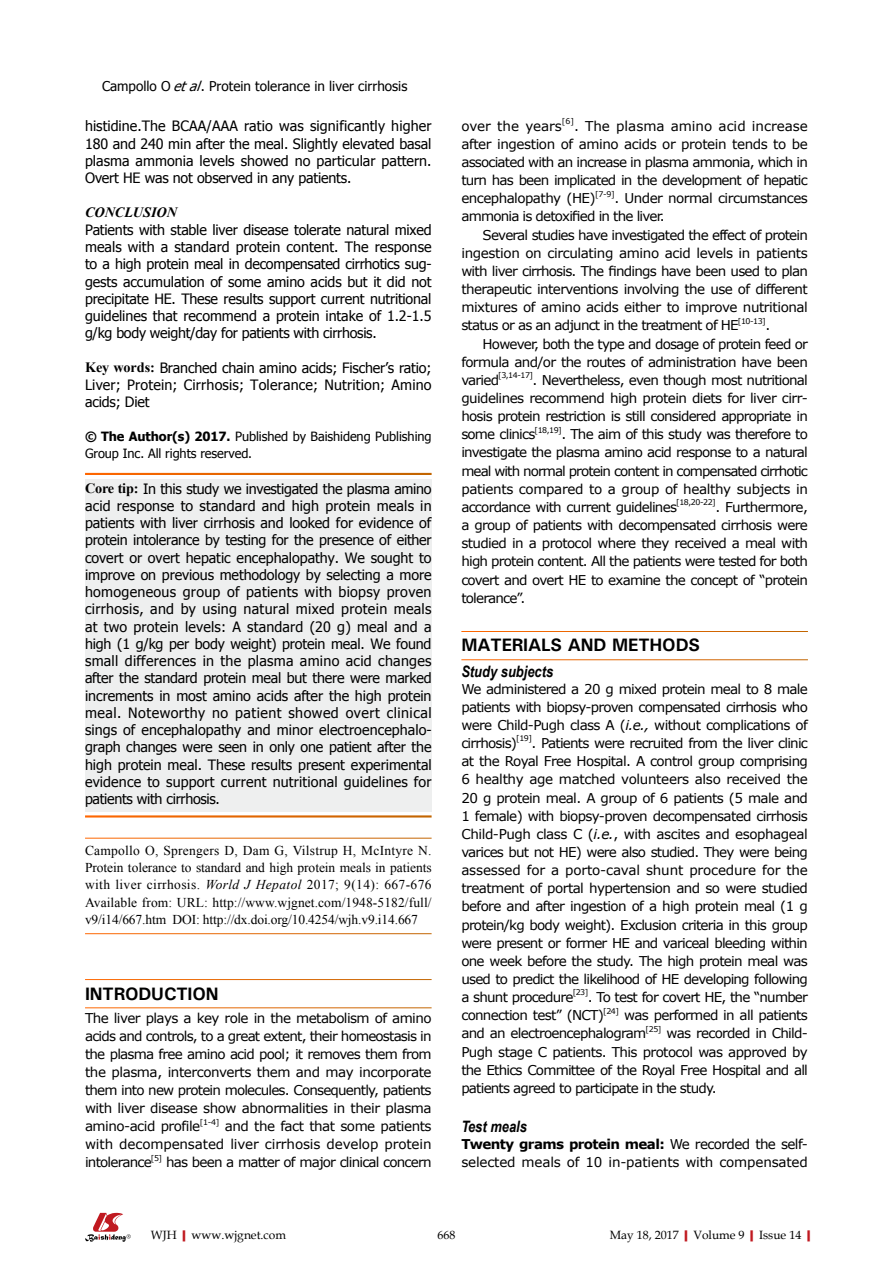
<style>
.page{position:relative;width:893px;height:1263px;background:#fff}
.page>*{position:absolute;margin:0;border:0;box-sizing:border-box;transform-origin:0 0}
.t1{font:700 18px "Univers";letter-spacing:-.01em;color:#000}
.t2{font:italic 700 15.75px "Arial Narrow";color:#000}
.t3{font:14.25px/17.2px "Tahoma";letter-spacing:-.01em;color:#000;text-align:justify}
.t4{font:13.5px/18.1px "Verdana";letter-spacing:-.055em;color:#000;text-align:justify}
.t5{font:13.5px/17.4px "Times New Roman";letter-spacing:-.01em;color:#000;text-align:justify}
.t6{font:13.5px/18.1px "Verdana";letter-spacing:-.015em;color:#000}
.t7{font:13.5px "Verdana";letter-spacing:-.03em;color:#000}
.t8{font:13.5px "Tahoma";color:#000}
.t9{font:13.5px "Verdana";letter-spacing:-.035em;color:#000}
.t10{font:13.5px "Verdana";letter-spacing:-.005em;color:#000}
.t11{font:12.75px/17.2px "Tahoma";letter-spacing:-.005em;color:#000}
.t12{font:12px "Book Antiqua";color:#000}
.t13{font:7.8px "Verdana";letter-spacing:-.06em;color:#000}
.s1{font-style:italic}
.s2{font-family:"Times New Roman";font-weight:700;font-style:italic}
.s3{font-family:"Times New Roman";font-weight:700}
.s4{font-weight:700}
.s5{font-weight:700;color:#c01920}
</style>
<div class="page">
<div style="left:85px;top:479px;width:347px;height:332px;background:#eeefef"></div>
<svg style="left:85px;top:1213px;width:46px;height:29px"></svg>
<p class="t8" style="left:102px;top:77px;width:307px">Campollo O <span class="s1">etal</span>. Protein tolerance in liver cirrhosis</p>
<p class="t3" style="left:85px;top:117px;width:348px">histidine.The BCAA/AAA ratio was significantly higher 180 and 240 min after the meal. Slightly elevated basal plasma ammonia levels showed no particular pattern.<br>Overt HE was not observed in any patients.</p>
<p class="t3" style="left:85px;top:203px;width:348px;text-align:left"><span class="s2">CONCLUSION<br></span>Patients with stable liver disease tolerate natural mixed meals with a standard protein content. The response to a high protein meal in decompensated cirrhotics sug&shy;gests accumulation of some amino acids but it did not precipitate HE. These results support current nutritional guidelines that recommend a protein intake of 1.2-1.5 g/kg body weight/day for patients with cirrhosis.</p>
<p class="t3" style="left:85px;top:358px;width:348px"><span class="s3">Key words:</span> branched chain amino acids; Fischer’s ratio; liver; protein; cirrhosis; tolerance; nutrition; amino acids; diet</p>
<p class="t11" style="left:85px;top:427px;width:348px"><span class="s4">© The Author(s) 2017.</span> Published by Baishideng Publishing<br>Group Inc. All rights reserved.</p>
<p class="t3" style="left:85px;top:479px;width:348px"><span class="s3">Core tip:</span> In this study we investigated the plasma amino acid response to standard and high protein meals in patients with liver cirrhosis and looked for evidence of protein intolerance by testing for the presence of either covert or overt hepatic encephalopathy. We sought to improve on previous methodology by selecting a more homogeneous group of patients with biopsy proven cirrhosis, and by using natural mixed protein meals at two protein levels: A standard (20 g) meal and a high (1 g/kg per body weight) protein meal. We found small differences in the plasma amino acid changes after the standard protein meal but there were marked increments in most amino acids after the high protein meal. Noteworthy no patient showed overt clinical sings of encephalopathy and minor electroencephalo&shy;graph changes were seen in only one patient after the high protein meal. These results present experimental evidence to support current nutritional guidelines for patients with cirrhosis.</p>
<p class="t5" style="left:85px;top:841px;width:348px">Campollo O, Sprengers D, Dam G, Vilstrup H, McIntyre N.<br>Protein tolerance to standard and high protein meals in patients with liver cirrhosis. <span class="s1">World J Hepatol</span> 2017; 9(14): 667-676<br>Available from: URL: http://www.wjgnet.com/1948-5182/full/ v9/i14/667.htm DOI: http://dx.doi.org/10.4254/wjh.v9.i14.667</p>
<p class="t1" style="left:85px;top:982px;width:135px">INTRODUCTION</p>
<p class="t4" style="left:85px;top:1009px;width:348px">The liver plays a key role in the metabolism of amino acids and controls, to a great extent, their homeostasis in the plasma free amino acid pool; it removes them from the plasma, interconverts them and may incorporate them into new protein molecules. Consequently, patients with liver disease show abnormalities in their plasma amino-acid profile</p>
<p class="t13" style="left:200px;top:1116px;width:21px">[1-4]</p>
<p class="t4" style="left:85px;top:1117px;width:348px;text-indent:140px">and the fact that some patients with decompensated liver cirrhosis develop protein intolerance</p>
<p class="t13" style="left:151px;top:1152px;width:13px">[5]</p>
<p class="t4" style="left:166px;top:1153px;width:267px">has been a matter of major clinical concern</p>
<p class="t10" style="left:461px;top:117px;width:102px">over the years</p>
<p class="t13" style="left:562px;top:116px;width:14px">[6]</p>
<p class="t4" style="left:461px;top:117px;width:348px;text-indent:113px">. The plasma amino acid increase after ingestion of amino acids or protein tends to be associated with an increase in plasma ammonia, which in turn has been implicated in the development of hepatic encephalopathy (HE)</p>
<p class="t13" style="left:595px;top:188px;width:21px">[7-9]</p>
<p class="t4" style="left:614px;top:189px;width:195px">. Under normal circumstances</p>
<p class="t4" style="left:461px;top:207px;width:205px">ammonia is detoxified in the liver.</p>
<p class="t4" style="left:483px;top:225px;width:327px">Several studies have investigated the effect of protein</p>
<p class="t7" style="left:461px;top:244px;width:348px">ingestion on circulating amino acid levels in patients</p>
<p class="t4" style="left:461px;top:262px;width:348px">with liver cirrhosis. The findings have been used to plan</p>
<p class="t4" style="left:461px;top:280px;width:348px">therapeutic interventions involving the use of different</p>
<p class="t9" style="left:461px;top:298px;width:348px">mixtures of amino acids either to improve nutritional</p>
<p class="t4" style="left:461px;top:316px;width:279px">status or as an adjunct in the treatment of HE</p>
<p class="t13" style="left:738px;top:315px;width:29px">[10-13]</p>
<p class="t4" style="left:765px;top:316px;width:6px">.</p>
<p class="t4" style="left:483px;top:334px;width:327px">However, both the type and dosage of protein feed or</p>
<p class="t4" style="left:461px;top:353px;width:348px">formula and/or the routes of administration have been</p>
<p class="t4" style="left:461px;top:371px;width:39px">varied</p>
<p class="t13" style="left:498px;top:370px;width:36px">[3,14-17]</p>
<p class="t4" style="left:461px;top:371px;width:348px;text-align:left;text-indent:71px">. Nevertheless, even though most nutritional guidelines recommend high protein diets for liver cirr&shy;hosis protein restriction is still considered appropriate in some clinics</p>
<p class="t13" style="left:535px;top:424px;width:29px">[18,19]</p>
<p class="t4" style="left:461px;top:425px;width:348px;text-indent:100px">. The aim of this study was therefore to investigate the plasma amino acid response to a natural meal with normal protein content in compensated cirrhotic patients compared to a group of healthy subjects in accordance with current guidelines</p>
<p class="t13" style="left:676px;top:497px;width:41px">[18,20-22]</p>
<p class="t4" style="left:461px;top:498px;width:348px;text-indent:254px">. Furthermore, a group of patients with decompensated cirrhosis were studied in a protocol where they received a meal with high protein content. All the patients were tested for both covert and overt HE to examine the concept of “protein tolerance”.</p>
<p class="t1" style="left:461px;top:634px;width:240px">MATERIALS AND METHODS</p>
<p class="t2" style="left:461px;top:659px;width:93px">Study subjects</p>
<p class="t4" style="left:461px;top:679px;width:348px">We administered a 20 g mixed protein meal to 8 male patients with biopsy-proven compensated cirrhosis who were Child-Pugh class A (<span class="s1">i.e.,</span> without complications of cirrhosis)</p>
<p class="t13" style="left:516px;top:733px;width:17px">[19]</p>
<p class="t4" style="left:461px;top:734px;width:348px;text-indent:70px">. Patients were recruited from the liver clinic at the Royal Free Hospital. A control group comprising 6 healthy age matched volunteers also received the 20 g protein meal. A group of 6 patients (5 male and 1 female) with biopsy-proven decompensated cirrhosis Child-Pugh class C (<span class="s1">i.e.</span>, with ascites and esophageal varices but not HE) were also studied. They were being assessed for a porto-caval shunt procedure for the treatment of portal hypertension and so were studied before and after ingestion of a high protein meal (1 g protein/kg body weight). Exclusion criteria in this group were present or former HE and variceal bleeding within one week before the study. The high protein meal was used to predict the likelihood of HE developing following a shunt procedure</p>
<p class="t13" style="left:573px;top:987px;width:17px">[23]</p>
<p class="t4" style="left:461px;top:988px;width:348px;text-indent:127px">. To test for covert HE, the “number connection test” (NCT)</p>
<p class="t13" style="left:603px;top:1005px;width:17px">[24]</p>
<p class="t4" style="left:461px;top:1006px;width:348px;text-indent:163px">was performed in all patients and an electroencephalogram</p>
<p class="t13" style="left:646px;top:1023px;width:17px">[25]</p>
<p class="t4" style="left:461px;top:1024px;width:348px;text-indent:205px">was recorded in Child-Pugh stage C patients. This protocol was approved by the Ethics Committee of the Royal Free Hospital and all patients agreed to participate in the study.</p>
<p class="t2" style="left:461px;top:1114px;width:67px">Test meals</p>
<p class="t6" style="left:461px;top:1134px;width:348px"><span class="s4">Twenty grams protein meal:</span> We recorded the self&shy;selected meals of 10 in-patients with compensated</p>
<p class="t12" style="left:151px;top:1226px;width:137px">WJH<span class="s5">|</span>www.wjgnet.com</p>
<p class="t12" style="left:437px;top:1226px;width:19px">668</p>
<p class="t12" style="left:610px;top:1226px;width:208px">May 18, 2017<span class="s5">|</span>Volume 9<span class="s5">|</span>Issue 14<span class="s5">|</span></p>
</div>
